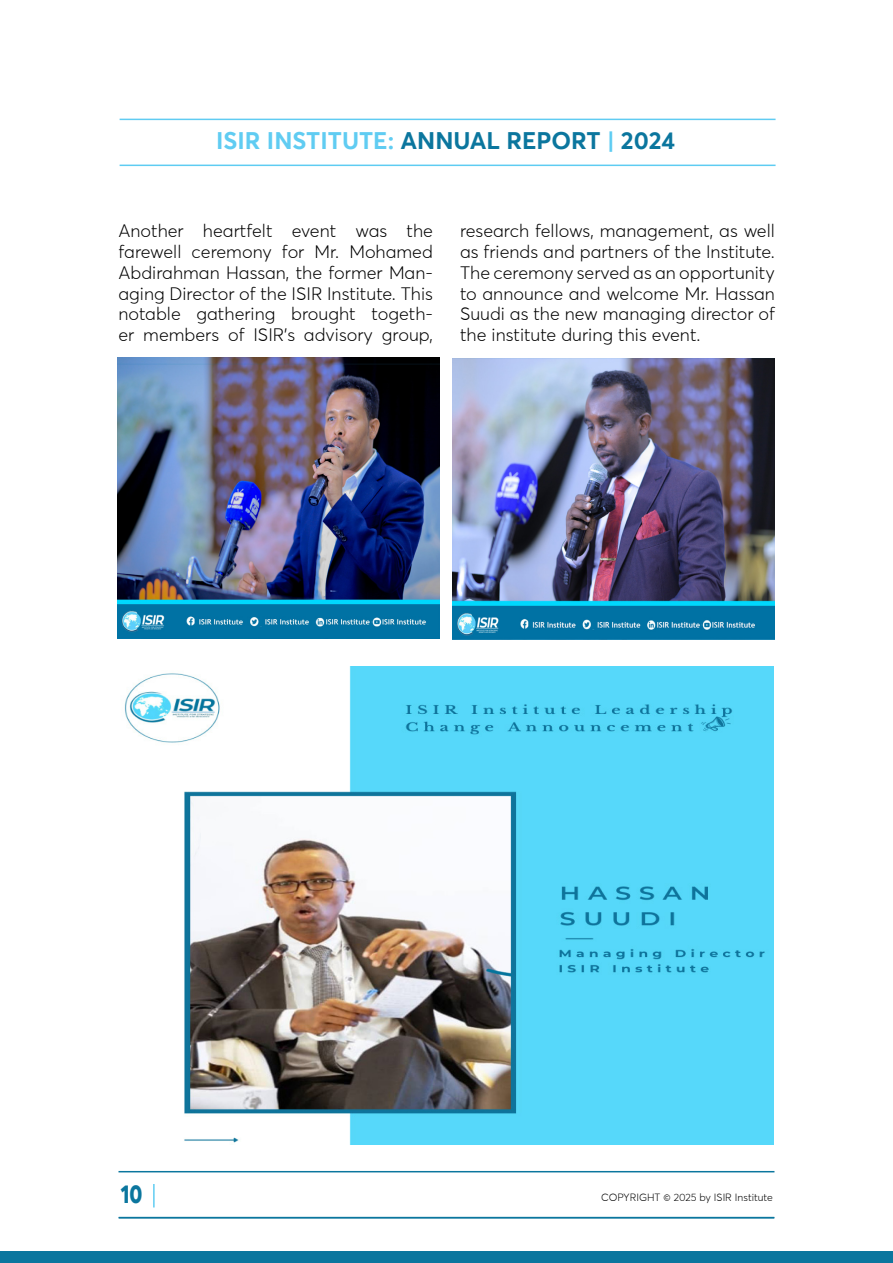
<style>
.page{position:relative;width:893px;height:1263px;background:#fff}
.page>*{position:absolute;margin:0;border:0;box-sizing:border-box;transform-origin:0 0}
.t1{font:800 25.35px "Averta Std";color:#0b769e;scale:.83 1}
.t2{font:700 24px "Averta Std";color:#0b769e}
.t3{font:300 18px/20.7px "Averta Std";color:#000;text-align:justify}
.t4{font:300 10.5px "Averta Std";color:#000}
.s1{color:#60ccf2}
.s2{color:#5eccf2}
</style>
<div class="page">
<hr style="left:120px;top:119px;width:656px;height:1px;background:#60ccf2">
<hr style="left:120px;top:165px;width:656px;height:1px;background:#5eccf2">
<hr style="left:118px;top:1171px;width:656px;height:1px;background:#0b769e">
<hr style="left:118px;top:1217px;width:656px;height:1px;background:#0b769e">
<hr style="left:153px;top:1184px;width:2px;height:23px;background:#60ccf2">
<div style="left:0;top:1251px;width:893px;height:12px;background:#0b769e"></div>
<img style="left:118px;top:358px;width:321px;height:281px">
<img style="left:452px;top:358px;width:322px;height:282px">
<img style="left:124px;top:666px;width:650px;height:478px">
<h2 class="t2" style="left:216px;top:126px;width:460px"><span class="s1">ISIR INSTITUTE:</span> ANNUAL REPORT <span class="s2">|</span> 2024</h2>
<p class="t3" style="left:118px;top:221px;width:316px">Another heartfelt event was the farewell ceremony for Mr. Mohamed Abdirahman Hassan, the former Man&shy;aging Director of the ISIR Institute. This notable gathering brought togeth&shy;er members of ISIR’s advisory group,</p>
<p class="t3" style="left:460px;top:221px;width:316px">research fellows, management, as well as friends and partners of the Institute.<br>The ceremony served as an opportunity to announce and welcome Mr. Hassan Suudi as the new managing director of the institute during this event.</p>
<h1 class="t1" style="left:121px;top:1178px;width:28px">10</h1>
<p class="t4" style="left:601px;top:1191px;width:173px">COPYRIGHT © 2025 by ISIR Institute</p>
</div>
